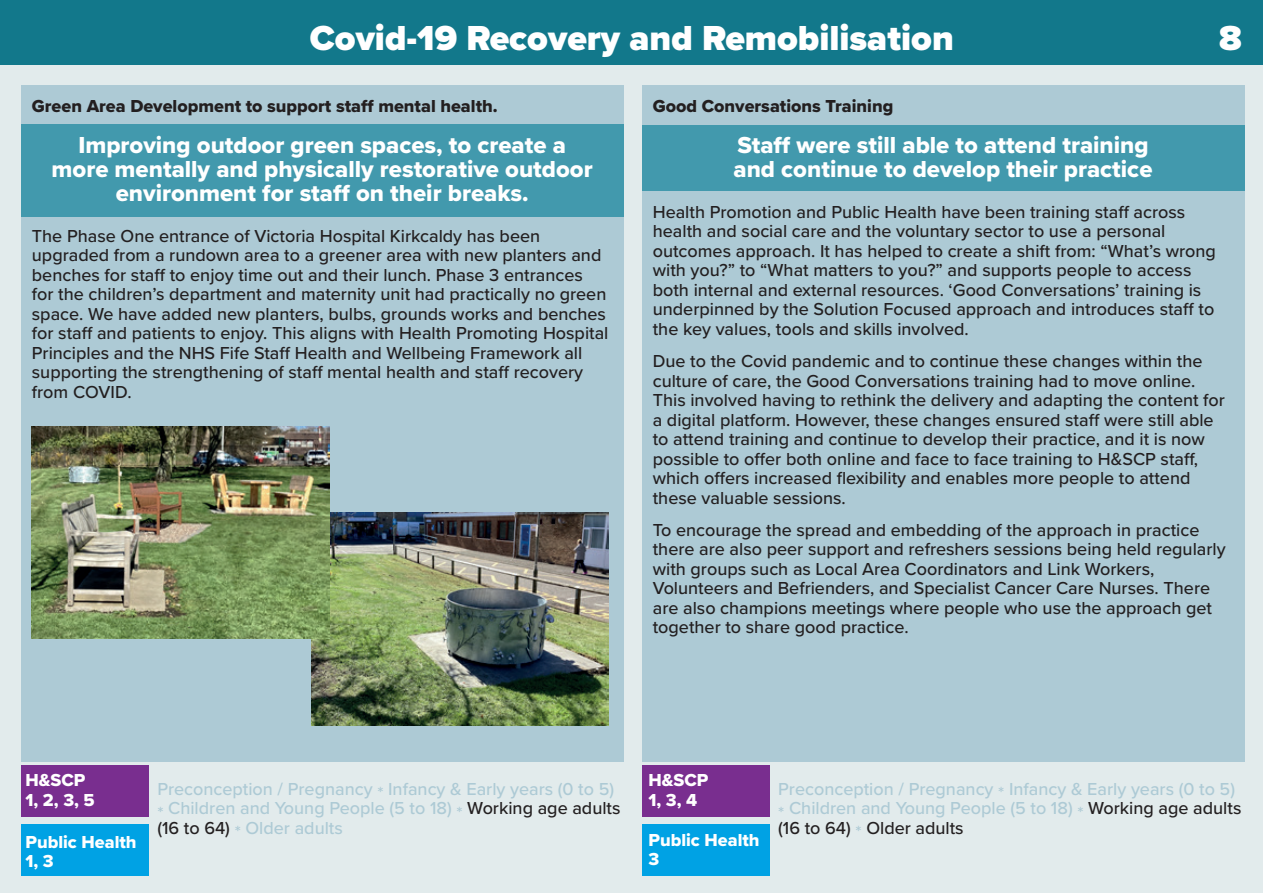
<style>
.page{position:relative;width:1263px;height:893px;background:#fff}
.page>*{position:absolute;margin:0;border:0;box-sizing:border-box;transform-origin:0 0}
.t1{font:900 36px "Proxima Nova";color:#fff}
.t2{font:24px/24px "Proxima Nova Extrabld";color:#fff;text-align:center}
.t3{font:500 18px/19.5px "Proxima Nova";color:#231f20}
.t4{font:500 18px/19.5px "Proxima Nova";color:#adcad5}
.t5{font:18px "Proxima Nova Extrabld";color:#231f20}
.t6{font:18px/19.5px "Proxima Nova Extrabld";color:#fff}
.s1{color:#231f20}
</style>
<div class="page">
<div style="left:0;top:45px;width:1263px;height:848px;background:#e2ebec"></div>
<div style="left:0;top:0;width:1263px;height:64px;background:#12788b"></div>
<div style="left:21px;top:85px;width:603px;height:676px;background:#adcad5"></div>
<div style="left:642px;top:85px;width:603px;height:676px;background:#adcad5"></div>
<div style="left:21px;top:124px;width:603px;height:93px;background:#4299ad"></div>
<div style="left:642px;top:125px;width:603px;height:66px;background:#4299ad"></div>
<div style="left:21px;top:765px;width:128px;height:51px;background:#792e8f"></div>
<div style="left:642px;top:765px;width:128px;height:51px;background:#792e8f"></div>
<div style="left:21px;top:825px;width:128px;height:51px;background:#00a2e4"></div>
<div style="left:642px;top:825px;width:128px;height:51px;background:#00a2e4"></div>
<img style="left:311px;top:512px;width:298px;height:213px">
<img style="left:32px;top:426px;width:298px;height:213px">
<h1 class="t1" style="left:310px;top:11px;width:646px">Covid-19 Recovery and Remobilisation</h1>
<h1 class="t1" style="left:1219px;top:11px;width:24px">8</h1>
<p class="t5" style="left:32px;top:93px;width:467px">Green Area Development to support staff mental health.</p>
<h2 class="t2" style="left:52px;top:133px;width:543px">Improving outdoor green spaces, to create a more mentally and physically restorative outdoor environment for staff on their breaks.</h2>
<p class="t3" style="left:32px;top:225px;width:578px">The Phase One entrance of Victoria Hospital Kirkcaldy has been upgraded from a rundown area to a greener area with new planters and benches for staff to enjoy time out and their lunch. Phase 3 entrances for the children’s department and maternity unit had practically no green space. We have added new planters, bulbs, grounds works and benches for staff and patients to enjoy. This aligns with Health Promoting Hospital Principles and the NHS Fife Staff Health and Wellbeing Framework all supporting the strengthening of staff mental health and staff recovery from COVID.</p>
<p class="t5" style="left:653px;top:93px;width:242px">Good Conversations Training</p>
<h2 class="t2" style="left:733px;top:133px;width:420px;text-align:left">Staff were still able to attend training and continue to develop their practice</h2>
<p class="t3" style="left:653px;top:201px;width:565px">Health Promotion and Public Health have been training staff across health and social care and the voluntary sector to use a personal outcomes approach. It has helped to create a shift from: “What’s wrong with you?” to “What matters to you?” and supports people to access both internal and external resources. ‘Good Conversations’ training is underpinned by the Solution Focused approach and introduces staff to the key values, tools and skills involved.</p>
<p class="t3" style="left:653px;top:351px;width:574px">Due to the Covid pandemic and to continue these changes within the culture of care, the Good Conversations training had to move online.<br>This involved having to rethink the delivery and adapting the content for a digital platform. However, these changes ensured staff were still able to attend training and continue to develop their practice, and it is now possible to offer both online and face to face training to H&amp;SCP staff, which offers increased flexibility and enables more people to attend these valuable sessions.</p>
<p class="t3" style="left:653px;top:519px;width:574px">To encourage the spread and embedding of the approach in practice there are also peer support and refreshers sessions being held regularly with groups such as Local Area Coordinators and Link Workers, Volunteers and Befrienders, and Specialist Cancer Care Nurses. There are also champions meetings where people who use the approach get together to share good practice.</p>
<p class="t6" style="left:26px;top:770px;width:71px">H&amp;SCP<br>1, 2, 3, 5</p>
<p class="t6" style="left:648px;top:770px;width:61px">H&amp;SCP<br>1, 3, 4</p>
<p class="t6" style="left:26px;top:832px;width:113px">Public Health<br>1, 3</p>
<p class="t6" style="left:648px;top:829px;width:113px">Public Health<br>3</p>
<p class="t4" style="left:157px;top:778px;width:465px">Preconception / Pregnancy * Infancy &amp; Early years (0 to 5) * Children and Young People (5 to 18) * <span class="s1">Working age adults (16 to 64)</span> * Older adults</p>
<p class="t4" style="left:778px;top:778px;width:465px">Preconception / Pregnancy * Infancy &amp; Early years (0 to 5) * Children and Young People (5 to 18) * <span class="s1">Working age adults (16 to 64)</span> * <span class="s1">Older adults</span></p>
</div>
